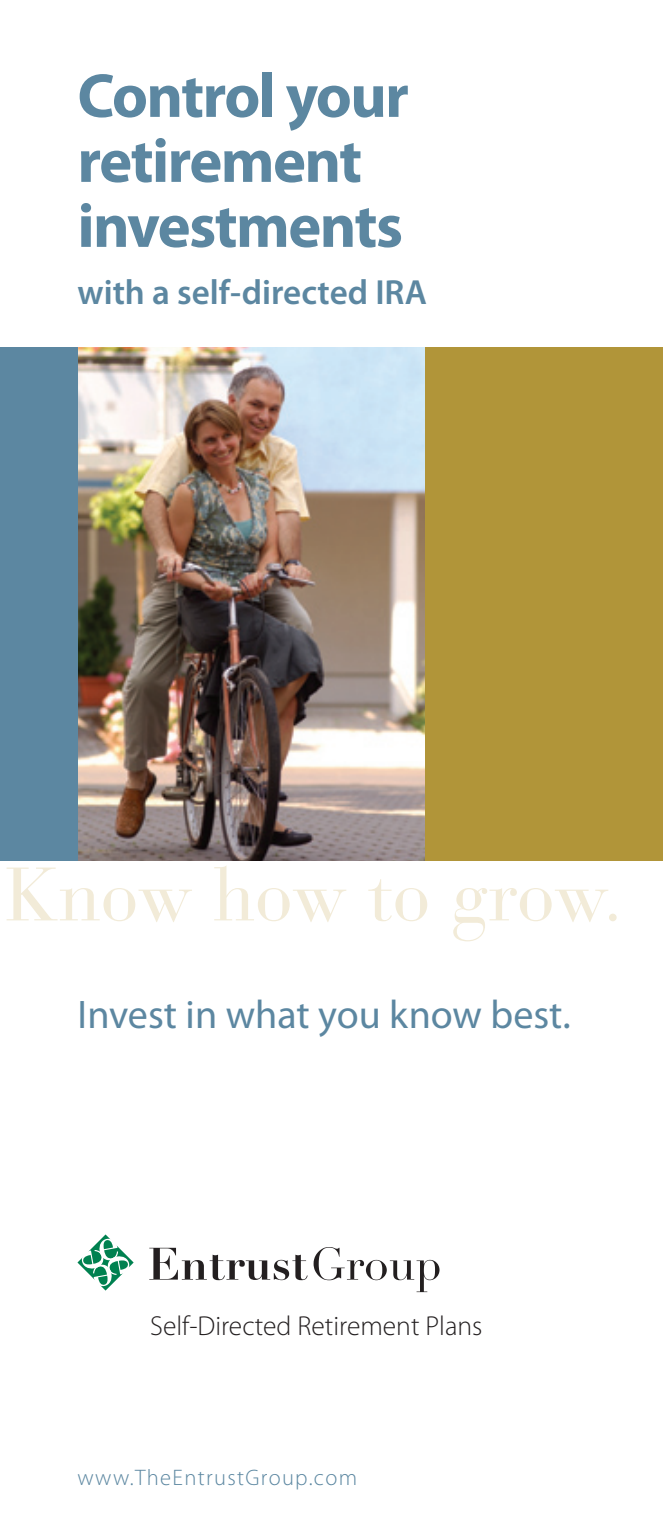
<style>
.page{position:relative;width:663px;height:1530px;background:#fff}
.page>*{position:absolute;margin:0;border:0;box-sizing:border-box;transform-origin:0 0}
.t1{font:75px "Bauer Bodoni";color:#f2ebd8}
.t2{font:700 62.5px/65px "Myriad Pro";letter-spacing:-.025em;color:#5c87a1}
.t3{font:40px "Myriad Pro";color:#5c87a1}
.t4{font:600 35px "Myriad Pro";color:#5c87a1}
.t5{font:300 27.5px "Myriad Pro";color:#231f20}
.t6{font:300 22.5px "Myriad Pro";letter-spacing:.06em;color:#5c87a1}
</style>
<div class="page">
<img style="left:77px;top:348px;width:348px;height:513px">
<div style="left:425px;top:348px;width:237px;height:513px;background:#b19539"></div>
<div style="left:0;top:348px;width:77px;height:513px;background:#5c87a1"></div>
<svg style="left:149px;top:1248px;width:158px;height:32px"></svg>
<svg style="left:313px;top:1247px;width:126px;height:45px"></svg>
<svg style="left:77px;top:1234px;width:57px;height:57px"></svg>
<p class="t2" style="left:77px;top:61px;width:333px">Control your retirement investments</p>
<p class="t4" style="left:77px;top:270px;width:351px">with a self-directed IRA</p>
<p class="t1" style="left:5px;top:850px;width:620px">Know how to grow.</p>
<p class="t3" style="left:77px;top:990px;width:494px">Invest in what you know best.</p>
<p class="t5" style="left:150px;top:1309px;width:334px">Self-Directed Retirement Plans</p>
<p class="t6" style="left:77px;top:1464px;width:281px">www.TheEntrustGroup.com</p>
</div>
